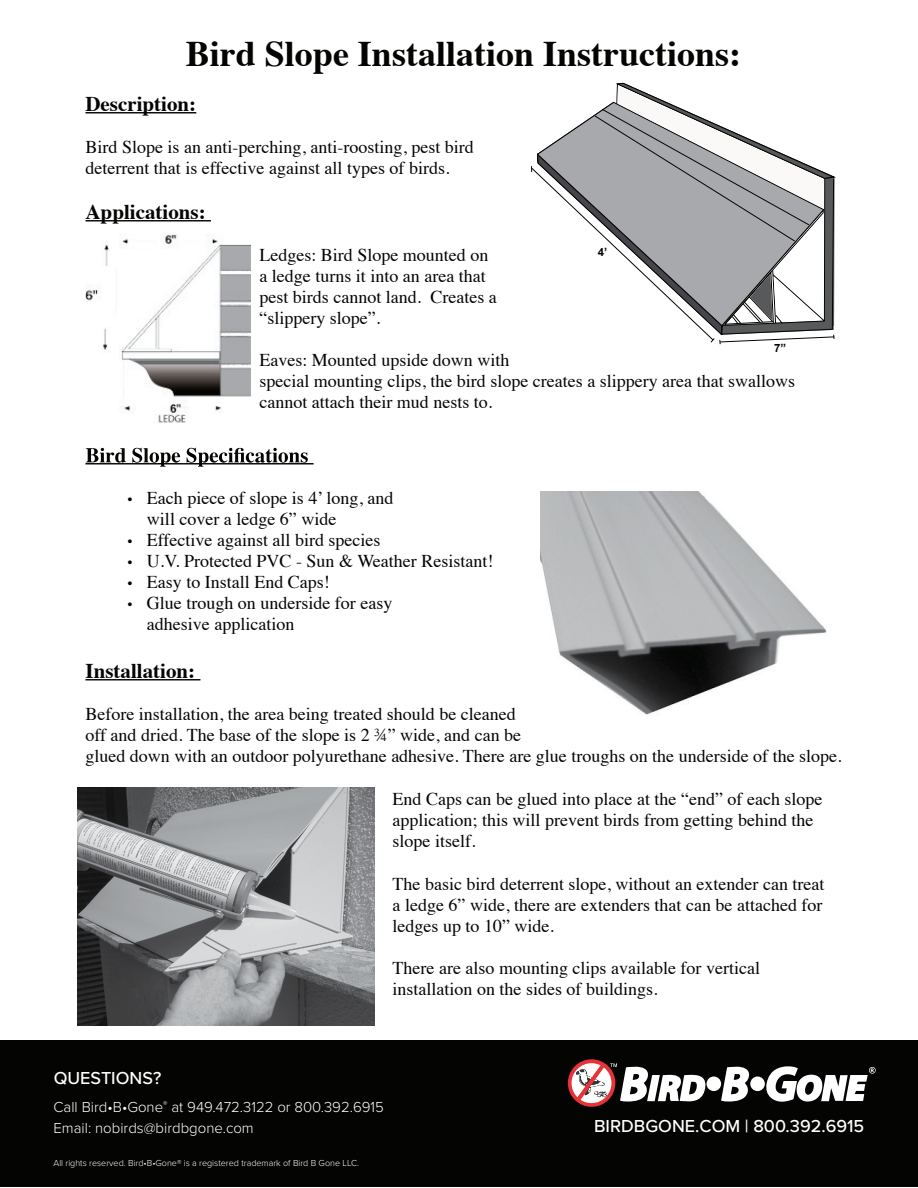
<style>
.page{position:relative;width:918px;height:1188px;background:#fff}
.page>*{position:absolute;margin:0;border:0;box-sizing:border-box;transform-origin:0 0}
.t1{font:700 36px "Times";color:#040503}
.t2{font:700 21px "Times";color:#040503}
.t3{font:18px/21px "Times";color:#040503}
.t4{font:500 18px "Proxima Nova";color:#fff}
.t5{font:300 15px/21px "Proxima Nova";color:#fff}
.t6{font:700 11.4px "Arial";color:#040503}
.t7{font:300 9px "Proxima Nova";color:#fff}
.s1{font-family:"Myriad Pro"}
</style>
<div class="page">
<hr style="left:86px;top:112px;width:110px;height:1px;background:#040503">
<hr style="left:86px;top:220px;width:125px;height:1px;background:#040503">
<hr style="left:86px;top:463px;width:228px;height:1px;background:#040503">
<hr style="left:86px;top:679px;width:114px;height:1px;background:#040503">
<svg style="left:86px;top:448px;width:222px;height:19px"></svg>
<svg style="left:531px;top:83px;width:305px;height:258px"></svg>
<img style="left:86px;top:233px;width:164px;height:190px">
<img style="left:540px;top:492px;width:287px;height:223px">
<img style="left:78px;top:788px;width:297px;height:238px">
<div style="left:0;top:1040px;width:918px;height:146px;background:#040503"></div>
<svg style="left:721px;top:1067px;width:29px;height:35px"></svg>
<div style="left:750px;top:1077px;width:15px;height:14px;background:#fff;border-radius:50%"></div>
<div style="left:707px;top:1077px;width:14px;height:14px;background:#fff;border-radius:50%"></div>
<svg style="left:764px;top:1066px;width:112px;height:36px"></svg>
<svg style="left:568px;top:1059px;width:138px;height:48px"></svg>
<h1 class="t1" style="left:186px;top:20px;width:557px">Bird Slope Installation Instructions:</h1>
<p class="t2" style="left:86px;top:84px;width:112px">Description:</p>
<p class="t3" style="left:86px;top:135px;width:390px">Bird Slope is an anti-perching, anti-roosting, pest bird deterrent that is effective against all types of birds.</p>
<p class="t2" style="left:86px;top:192px;width:122px">Applications:</p>
<p class="t3" style="left:259px;top:243px;width:239px">Ledges: Bird Slope mounted on a ledge turns it into an area that pest birds cannot land. Creates a “slippery slope”.</p>
<p class="t3" style="left:259px;top:348px;width:537px">Eaves: Mounted upside down with<br>special mounting clips, the bird slope creates a slippery area that swallows cannot attach their mud nests to.</p>
<p class="t6" style="left:598px;top:244px;width:11px">4’</p>
<p class="t6" style="left:774px;top:341px;width:14px">7”</p>
<p class="t3" style="left:147px;top:486px;width:248px;text-indent:-19px"><span class="s1">•</span> Each piece of slope is 4’ long, and will cover a ledge 6” wide</p>
<p class="t3" style="left:128px;top:528px;width:255px"><span class="s1">•</span> Effective against all bird species</p>
<p class="t3" style="left:128px;top:549px;width:367px"><span class="s1">•</span> U.V. Protected PVC - Sun &amp; Weather Resistant!</p>
<p class="t3" style="left:128px;top:570px;width:204px"><span class="s1">•</span> Easy to Install End Caps!</p>
<p class="t3" style="left:147px;top:591px;width:247px;text-indent:-19px"><span class="s1">•</span> Glue trough on underside for easy adhesive application</p>
<p class="t2" style="left:86px;top:651px;width:111px">Installation:</p>
<p class="t3" style="left:86px;top:702px;width:758px">Before installation, the area being treated should be cleaned<br>off and dried. The base of the slope is 2 ¾” wide, and can be<br>glued down with an outdoor polyurethane adhesive. There are glue troughs on the underside of the slope.</p>
<p class="t3" style="left:393px;top:787px;width:431px">End Caps can be glued into place at the “end” of each slope application; this will prevent birds from getting behind the slope itself.</p>
<p class="t3" style="left:393px;top:872px;width:433px;text-align:justify">The basic bird deterrent slope, without an extender can treat a ledge 6” wide, there are extenders that can be attached for ledges up to 10” wide.</p>
<p class="t3" style="left:393px;top:956px;width:369px">There are also mounting clips available for vertical installation on the sides of buildings.</p>
<p class="t4" style="left:54px;top:1064px;width:109px">QUESTIONS?</p>
<p class="t5" style="left:54px;top:1096px;width:332px">Call Bird•B•Gone<sup>®</sup> at 949.472.3122 or 800.392.6915<br>Email: nobirds@birdbgone.com</p>
<p class="t7" style="left:54px;top:1157px;width:307px">All rights reserved. Bird•B•Gone® is a registered trademark of Bird B Gone LLC.</p>
<p class="t4" style="left:594px;top:1113px;width:272px">BIRDBGONE.COM | 800.392.6915</p>
</div>
